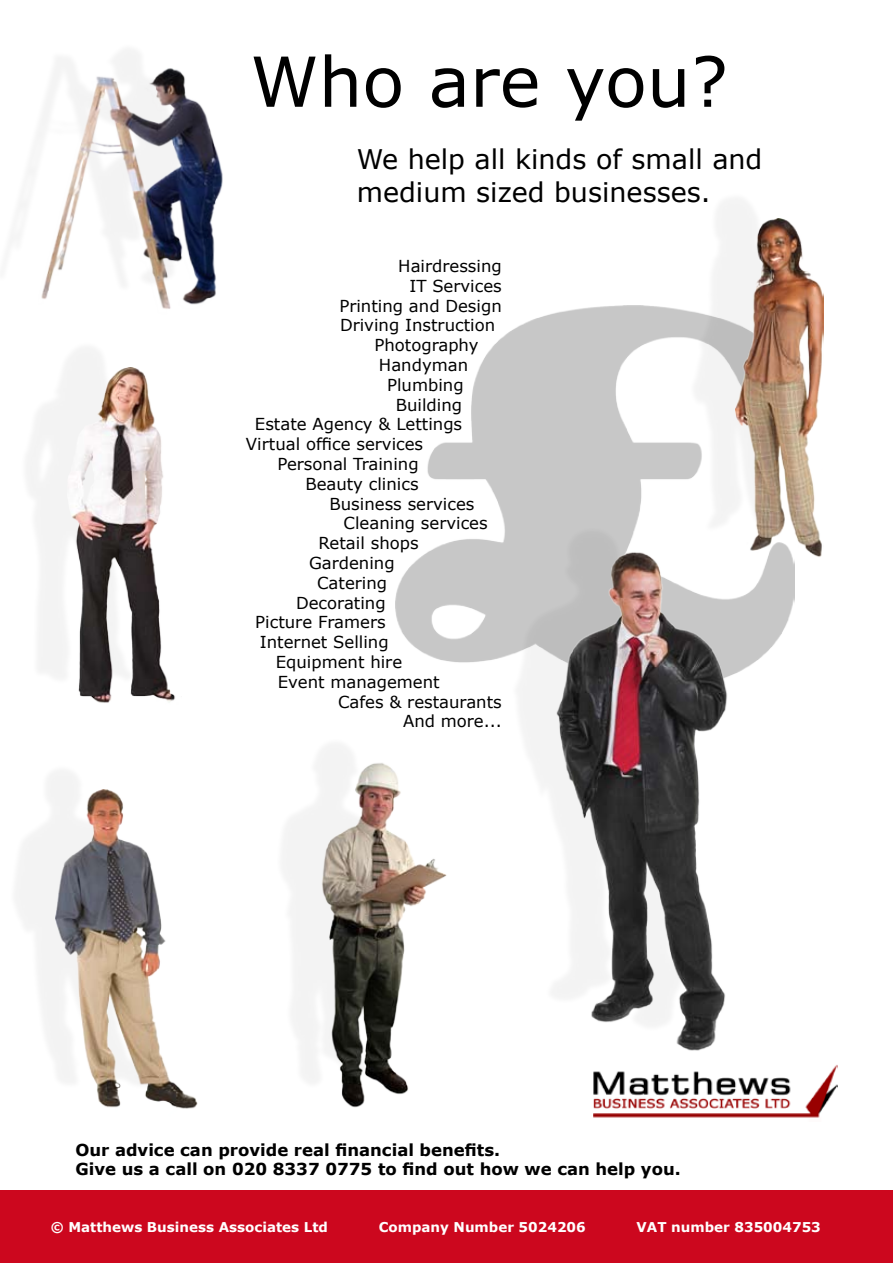
<style>
.page{position:relative;width:893px;height:1263px;background:#fff}
.page>*{position:absolute;margin:0;border:0;box-sizing:border-box;transform-origin:0 0}
.t1{font:69px "Verdana";color:#000}
.t2{font:27px/32.4px "Verdana";color:#000}
.t3{font:16.5px "Verdana";color:#000}
.t4{font:700 16.5px/19.8px "Verdana";color:#000}
.t5{font:700 13.5px "Verdana";color:#fff}
</style>
<div class="page">
<div style="left:0;top:1191px;width:893px;height:72px;background:#cc071e"></div>
<img style="left:396px;top:306px;width:398px;height:363px">
<img style="left:593px;top:1065px;width:244px;height:53px">
<img style="left:25px;top:50px;width:198px;height:259px">
<div style="left:687px;top:192px;width:99px;height:348px;background:#000;opacity:.05"></div>
<img style="left:735px;top:218px;width:88px;height:346px">
<img style="left:55px;top:790px;width:143px;height:319px">
<div style="left:510px;top:526px;width:179px;height:508px;background:#000;opacity:.05"></div>
<img style="left:538px;top:478px;width:206px;height:591px">
<div style="left:20px;top:341px;width:122px;height:373px;background:#fafafa"></div>
<img style="left:72px;top:367px;width:103px;height:336px">
<img style="left:306px;top:757px;width:141px;height:351px">
<h1 class="t1" style="left:250px;top:38px;width:479px">Who are you?</h1>
<h2 class="t2" style="left:357px;top:143px;width:407px">We help all kinds of small and medium sized businesses.</h2>
<p class="t3" style="left:398px;top:255px;width:105px">Hairdressing</p>
<p class="t3" style="left:409px;top:275px;width:94px">IT Services</p>
<p class="t3" style="left:339px;top:295px;width:164px">Printing and Design</p>
<p class="t3" style="left:340px;top:315px;width:157px">Driving Instruction</p>
<p class="t3" style="left:374px;top:335px;width:106px">Photography</p>
<p class="t3" style="left:379px;top:354px;width:91px">Handyman</p>
<p class="t3" style="left:387px;top:374px;width:78px">Plumbing</p>
<p class="t3" style="left:396px;top:394px;width:68px">Building</p>
<p class="t3" style="left:255px;top:414px;width:209px">Estate Agency &amp; Lettings</p>
<p class="t3" style="left:246px;top:434px;width:179px">Virtual office services</p>
<p class="t3" style="left:277px;top:453px;width:143px">Personal Training</p>
<p class="t3" style="left:305px;top:473px;width:115px">Beauty clinics</p>
<p class="t3" style="left:344px;top:513px;width:146px">Cleaning services</p>
<p class="t3" style="left:319px;top:533px;width:102px">Retail shops</p>
<p class="t3" style="left:309px;top:552px;width:87px">Gardening</p>
<p class="t3" style="left:317px;top:572px;width:72px">Catering</p>
<p class="t3" style="left:296px;top:592px;width:91px">Decorating</p>
<p class="t3" style="left:255px;top:612px;width:132px">Picture Framers</p>
<p class="t3" style="left:260px;top:632px;width:130px">Internet Selling</p>
<p class="t3" style="left:276px;top:651px;width:128px">Equipment hire</p>
<p class="t3" style="left:278px;top:671px;width:163px">Event management</p>
<p class="t3" style="left:338px;top:691px;width:165px">Cafes &amp; restaurants</p>
<p class="t3" style="left:403px;top:711px;width:100px">And more...</p>
<p class="t3" style="left:329px;top:493px;width:146px">Business services</p>
<p class="t4" style="left:75px;top:1139px;width:607px">Our advice can provide real financial benefits.<br>Give us a call on 020 8337 0775 to find out how we can help you.</p>
<p class="t5" style="left:51px;top:1218px;width:279px">© Matthews Business Associates Ltd</p>
<p class="t5" style="left:379px;top:1218px;width:209px">Company Number 5024206</p>
<p class="t5" style="left:637px;top:1218px;width:186px">VAT number 835004753</p>
</div>
